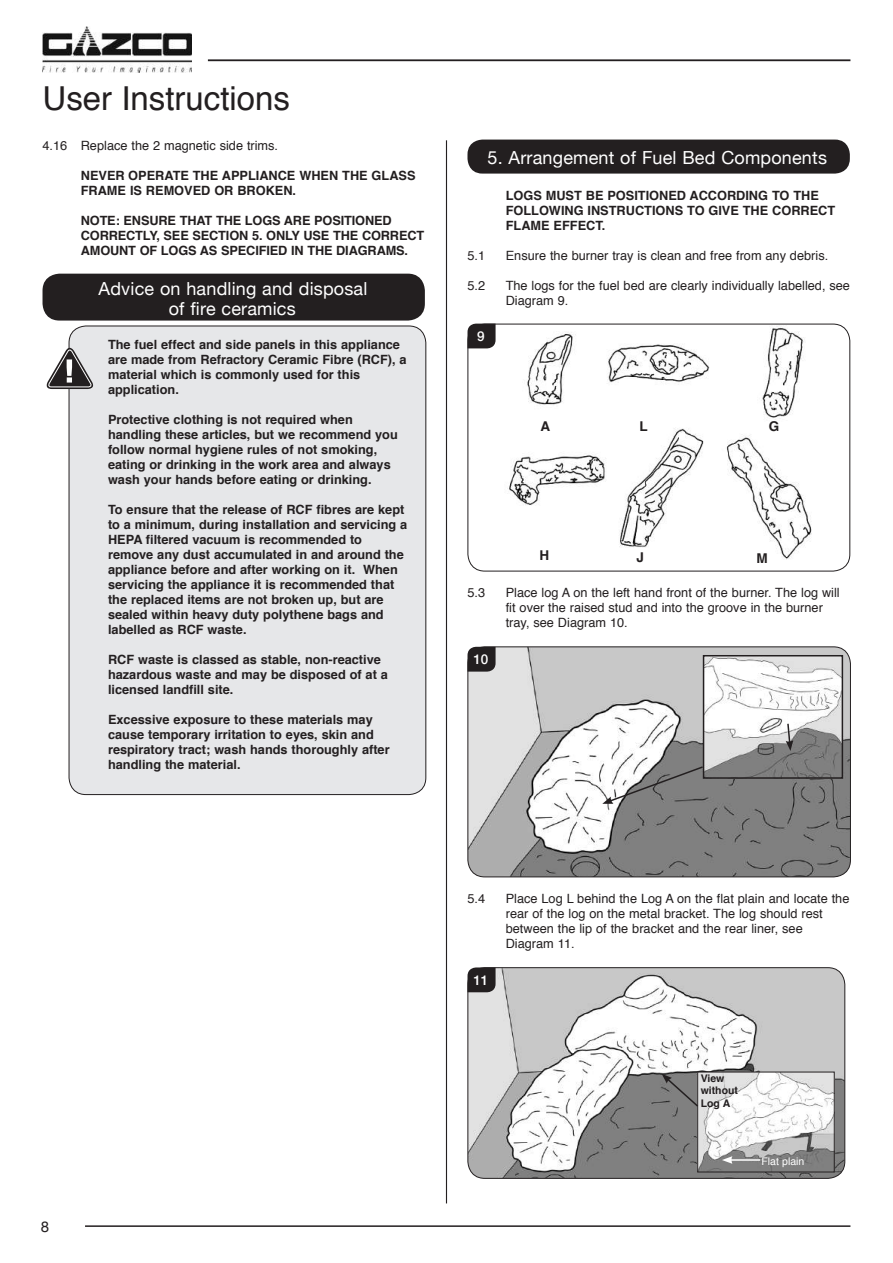
<style>
.page{position:relative;width:893px;height:1263px;background:#fff}
.page>*{position:absolute;margin:0;border:0;box-sizing:border-box;transform-origin:0 0}
.t1{font:33px "Helvetica";color:#231f20}
.t2{font:18px/19.2px "Helvetica Neue";letter-spacing:.01em;color:#fff;text-align:center}
.t3{font:15px "Helvetica Neue";color:#231f20}
.t4{font:700 13.5px "Helvetica";color:#231f20}
.t5{font:500 13.5px "Helvetica Neue";color:#fff}
.t6{font:700 12.75px/15px "Helvetica";color:#231f20}
.t7{font:12.75px/15px "Helvetica";color:#231f20}
.t8{font:700 10.5px/12.6px "Helvetica";color:#231f20}
.t9{font:10.5px "Helvetica";color:#fff}
</style>
<div class="page">
<hr style="left:85px;top:1225px;width:765px;height:2px;background:#231f20">
<hr style="left:446px;top:140px;width:1px;height:1063px;background:#231f20">
<hr style="left:208px;top:59px;width:642px;height:2px;background:#231f20">
<img style="left:42px;top:27px;width:149px;height:45px">
<div style="left:467px;top:140px;width:383px;height:34px;background:#231f20;border-radius:15px"></div>
<img style="left:509px;top:326px;width:303px;height:234px">
<div style="left:467px;top:324px;width:383px;height:247px;border:1px solid #231f20;border-radius:17px"></div>
<svg style="left:467px;top:324px;width:29px;height:24px"></svg>
<img style="left:469px;top:647px;width:381px;height:230px">
<div style="left:467px;top:646px;width:384px;height:231px;border:1px solid #231f20;border-radius:17px"></div>
<svg style="left:467px;top:647px;width:29px;height:25px"></svg>
<img style="left:706px;top:658px;width:134px;height:118px">
<div style="left:703px;top:655px;width:140px;height:124px;border:2px solid #231f20"></div>
<svg style="left:602px;top:765px;width:102px;height:39px"></svg>
<svg style="left:786px;top:722px;width:7px;height:29px"></svg>
<img style="left:469px;top:968px;width:376px;height:210px">
<div style="left:467px;top:967px;width:378px;height:212px;border:1px solid #231f20;border-radius:17px"></div>
<svg style="left:467px;top:967px;width:29px;height:25px"></svg>
<img style="left:699px;top:1074px;width:134px;height:96px">
<div style="left:697px;top:1072px;width:138px;height:100px;border:1px solid #231f20"></div>
<svg style="left:662px;top:1074px;width:38px;height:34px"></svg>
<hr style="left:730px;top:1159px;width:30px;height:2px;background:#fff">
<svg style="left:722px;top:1156px;width:10px;height:8px"></svg>
<div style="left:43px;top:274px;width:382px;height:47px;background:#231f20;border-radius:17px"></div>
<div style="left:69px;top:326px;width:357px;height:468px;background:#e6e7e9;border-radius:17px"></div>
<svg style="left:46px;top:344px;width:48px;height:45px"></svg>
<h1 class="t1" style="left:43px;top:73px;width:249px">User Instructions</h1>
<p class="t7" style="left:43px;top:138px;width:237px">4.16 Replace the 2 magnetic side trims.</p>
<p class="t6" style="left:81px;top:168px;width:336px">NEVER OPERATE THE APPLIANCE WHEN THE GLASS<br>FRAME IS REMOVED OR BROKEN.</p>
<p class="t6" style="left:81px;top:213px;width:345px">NOTE: ENSURE THAT THE LOGS ARE POSITIONED<br>CORRECTLY, SEE SECTION 5. ONLY USE THE CORRECT<br>AMOUNT OF LOGS AS SPECIFIED IN THE DIAGRAMS.</p>
<h2 class="t2" style="left:99px;top:280px;width:270px">Advice on handling and disposal of fire ceramics</h2>
<p class="t6" style="left:108px;top:337px;width:300px">The fuel effect and side panels in this appliance are made from Refractory Ceramic Fibre (RCF), a material which is commonly used for this application.</p>
<p class="t6" style="left:108px;top:412px;width:291px">Protective clothing is not required when handling these articles, but we recommend you follow normal hygiene rules of not smoking, eating or drinking in the work area and always wash your hands before eating or drinking.</p>
<p class="t6" style="left:108px;top:502px;width:301px">To ensure that the release of RCF fibres are kept to a minimum, during installation and servicing a HEPA filtered vacuum is recommended to remove any dust accumulated in and around the appliance before and after working on it. When servicing the appliance it is recommended that the replaced items are not broken up, but are sealed within heavy duty polythene bags and labelled as RCF waste.</p>
<p class="t6" style="left:108px;top:652px;width:281px">RCF waste is classed as stable, non-reactive hazardous waste and may be disposed of at a licensed landfill site.</p>
<p class="t6" style="left:108px;top:712px;width:283px">Excessive exposure to these materials may cause temporary irritation to eyes, skin and respiratory tract; wash hands thoroughly after handling the material.</p>
<h2 class="t2" style="left:488px;top:149px;width:341px">5. Arrangement of Fuel Bed Components</h2>
<p class="t6" style="left:506px;top:188px;width:331px">LOGS MUST BE POSITIONED ACCORDING TO THE<br>FOLLOWING INSTRUCTIONS TO GIVE THE CORRECT<br>FLAME EFFECT.</p>
<p class="t7" style="left:467px;top:248px;width:19px">5.1</p>
<p class="t7" style="left:506px;top:248px;width:324px">Ensure the burner tray is clean and free from any debris.</p>
<p class="t7" style="left:467px;top:278px;width:19px">5.2</p>
<p class="t7" style="left:506px;top:278px;width:346px">The logs for the fuel bed are clearly individually labelled, see<br>Diagram 9.</p>
<p class="t5" style="left:477px;top:326px;width:9px">9</p>
<p class="t4" style="left:541px;top:415px;width:11px">A</p>
<p class="t4" style="left:769px;top:415px;width:12px">G</p>
<p class="t4" style="left:640px;top:416px;width:10px">L</p>
<p class="t4" style="left:539px;top:544px;width:11px">H</p>
<p class="t4" style="left:636px;top:546px;width:9px">J</p>
<p class="t4" style="left:757px;top:547px;width:13px">M</p>
<p class="t7" style="left:467px;top:586px;width:19px">5.3</p>
<p class="t7" style="left:506px;top:586px;width:336px">Place log A on the left hand front of the burner. The log will fit over the raised stud and into the groove in the burner tray, see Diagram 10.</p>
<p class="t5" style="left:473px;top:649px;width:17px">10</p>
<p class="t3" style="left:41px;top:1216px;width:10px">8</p>
<p class="t7" style="left:467px;top:892px;width:19px">5.4</p>
<p class="t7" style="left:506px;top:892px;width:345px">Place Log L behind the Log A on the flat plain and locate the rear of the log on the metal bracket. The log should rest between the lip of the bracket and the rear liner, see Diagram 11.</p>
<p class="t5" style="left:473px;top:969px;width:17px">11</p>
<p class="t8" style="left:701px;top:1072px;width:39px">View without<br>Log A</p>
<p class="t9" style="left:761px;top:1153px;width:44px">Flat plain</p>
</div>
